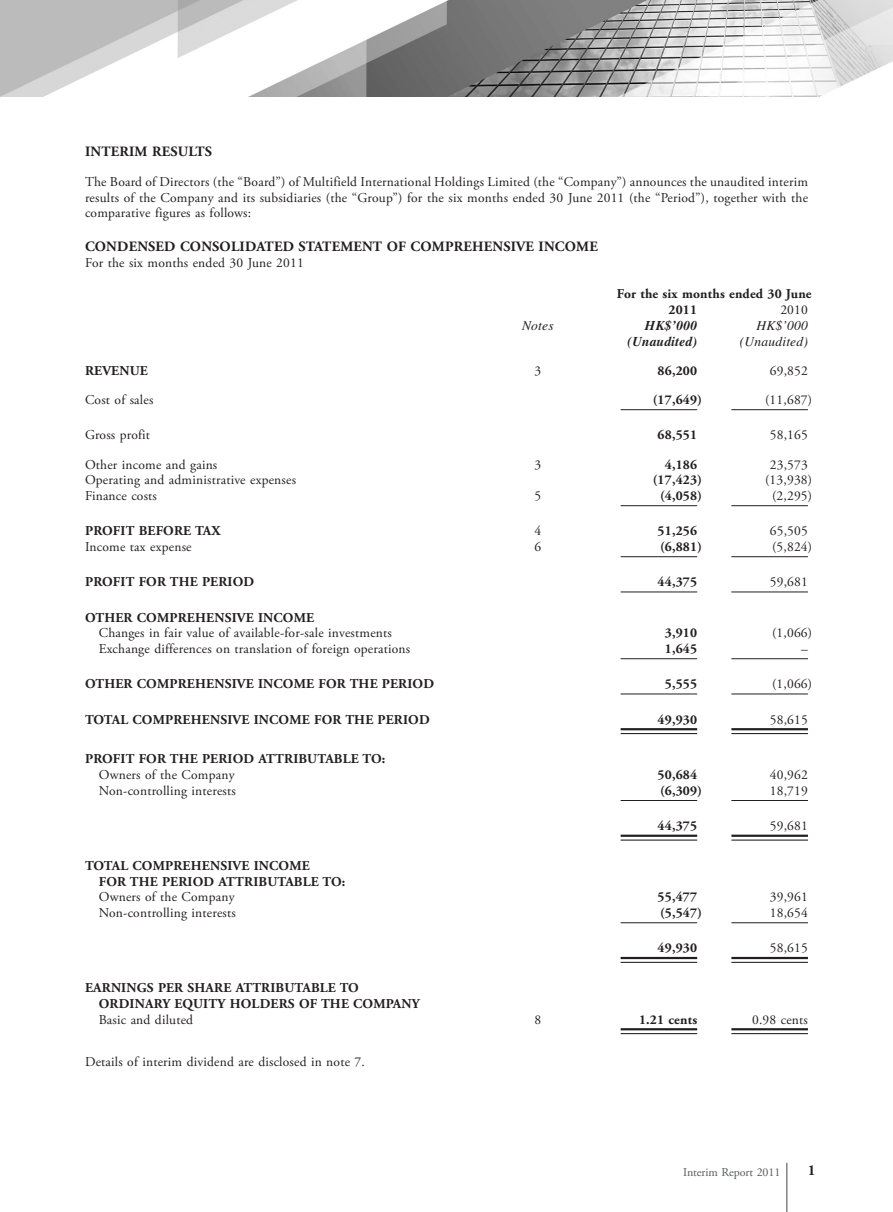
<style>
.page{position:relative;width:893px;height:1212px;background:#fff}
.page>*{position:absolute;margin:0;border:0;box-sizing:border-box;transform-origin:0 0}
.t1{font:700 14.25px "Adobe Garamond Pro";letter-spacing:.015em;color:#231f20}
.t2{font:13.5px/15.8px "Adobe Garamond Pro";letter-spacing:.015em;color:#231f20;text-align:justify}
.t3{font:700 13.5px/15.8px "Adobe Garamond Pro";letter-spacing:.015em;color:#231f20}
.t4{font:italic 13.5px "Times";letter-spacing:.015em;color:#231f20}
.t5{font:italic 700 13.5px "Times";letter-spacing:.015em;color:#231f20}
.t6{font:12px "Adobe Garamond Pro";letter-spacing:-.005em;color:#57585a}
</style>
<div class="page">
<img style="left:0;top:0;width:893px;height:96px">
<hr style="left:786px;top:1163px;width:1px;height:49px;background:#808285">
<hr style="left:621px;top:409px;width:76px;height:1px;background:#231f20">
<hr style="left:731px;top:409px;width:77px;height:1px;background:#231f20">
<hr style="left:621px;top:505px;width:76px;height:1px;background:#231f20">
<hr style="left:731px;top:505px;width:77px;height:1px;background:#231f20">
<hr style="left:621px;top:556px;width:76px;height:1px;background:#231f20">
<hr style="left:731px;top:556px;width:77px;height:1px;background:#231f20">
<hr style="left:621px;top:592px;width:76px;height:1px;background:#231f20">
<hr style="left:731px;top:592px;width:77px;height:1px;background:#231f20">
<hr style="left:621px;top:658px;width:76px;height:1px;background:#231f20">
<hr style="left:731px;top:658px;width:77px;height:1px;background:#231f20">
<hr style="left:621px;top:694px;width:76px;height:1px;background:#231f20">
<hr style="left:731px;top:694px;width:77px;height:1px;background:#231f20">
<hr style="left:621px;top:728px;width:76px;height:2px;background:#231f20">
<hr style="left:621px;top:733px;width:76px;height:1px;background:#231f20">
<hr style="left:731px;top:728px;width:77px;height:2px;background:#231f20">
<hr style="left:731px;top:733px;width:77px;height:1px;background:#231f20">
<hr style="left:621px;top:800px;width:76px;height:1px;background:#231f20">
<hr style="left:731px;top:800px;width:77px;height:1px;background:#231f20">
<hr style="left:621px;top:835px;width:76px;height:2px;background:#231f20">
<hr style="left:621px;top:839px;width:76px;height:2px;background:#231f20">
<hr style="left:731px;top:835px;width:77px;height:2px;background:#231f20">
<hr style="left:731px;top:839px;width:77px;height:2px;background:#231f20">
<hr style="left:621px;top:922px;width:76px;height:1px;background:#231f20">
<hr style="left:731px;top:922px;width:77px;height:1px;background:#231f20">
<hr style="left:621px;top:957px;width:76px;height:2px;background:#231f20">
<hr style="left:621px;top:962px;width:76px;height:1px;background:#231f20">
<hr style="left:731px;top:957px;width:77px;height:2px;background:#231f20">
<hr style="left:731px;top:962px;width:77px;height:1px;background:#231f20">
<hr style="left:621px;top:1028px;width:76px;height:2px;background:#231f20">
<hr style="left:621px;top:1033px;width:76px;height:1px;background:#231f20">
<hr style="left:731px;top:1028px;width:77px;height:2px;background:#231f20">
<hr style="left:731px;top:1033px;width:77px;height:1px;background:#231f20">
<p class="t1" style="left:85px;top:144px;width:128px">INTERIM RESULTS</p>
<p class="t2" style="left:85px;top:174px;width:724px">The Board of Directors (the “Board”) of Multifield International Holdings Limited (the “Company”) announces the unaudited interim results of the Company and its subsidiaries (the “Group”) for the six months ended 30 June 2011 (the “Period”), together with the comparative figures as follows:</p>
<p class="t1" style="left:85px;top:238px;width:338px">CONDENSED CONSOLIDATED STATEMENT o f com</p>
<p class="t1" style="left:445px;top:238px;width:48px">prehensi</p>
<p class="t1" style="left:516px;top:238px;width:34px">ve income</p>
<p class="t2" style="left:85px;top:255px;width:220px">For the six months ended 30 June 2011</p>
<p class="t3" style="left:668px;top:286px;width:145px;text-indent:-52px">For the six months ended 30 June<br>2011</p>
<p class="t2" style="left:780px;top:302px;width:29px">2010</p>
<p class="t4" style="left:522px;top:318px;width:33px">Notes</p>
<p class="t5" style="left:645px;top:317px;width:54px">HK$’000</p>
<p class="t4" style="left:756px;top:318px;width:53px">HK$’000</p>
<p class="t5" style="left:628px;top:333px;width:71px">(Unaudited)</p>
<p class="t4" style="left:740px;top:334px;width:70px">(Unaudited)</p>
<p class="t3" style="left:85px;top:363px;width:64px">REVENUE</p>
<p class="t2" style="left:534px;top:363px;width:8px">3</p>
<p class="t3" style="left:658px;top:363px;width:41px">86,200</p>
<p class="t2" style="left:770px;top:363px;width:40px">69,852</p>
<p class="t2" style="left:85px;top:392px;width:70px">Cost of sales</p>
<p class="t3" style="left:653px;top:392px;width:51px">(1 7,649)</p>
<p class="t2" style="left:765px;top:392px;width:49px">(11,687)</p>
<p class="t2" style="left:85px;top:428px;width:67px">Gross profit</p>
<p class="t3" style="left:658px;top:427px;width:37px">68,551</p>
<p class="t2" style="left:770px;top:428px;width:40px">58,165</p>
<p class="t2" style="left:85px;top:457px;width:134px">Other income and gains</p>
<p class="t2" style="left:534px;top:457px;width:8px">3</p>
<p class="t3" style="left:665px;top:457px;width:34px">4,186</p>
<p class="t2" style="left:770px;top:457px;width:40px">23,573</p>
<p class="t2" style="left:85px;top:473px;width:213px">Operating and administrative expenses</p>
<p class="t3" style="left:653px;top:472px;width:51px">(1 7,423)</p>
<p class="t2" style="left:765px;top:473px;width:49px">(13,938)</p>
<p class="t2" style="left:85px;top:488px;width:73px">Finance costs</p>
<p class="t2" style="left:534px;top:488px;width:8px">5</p>
<p class="t3" style="left:660px;top:488px;width:43px">(4,058)</p>
<p class="t2" style="left:772px;top:488px;width:42px">(2,295)</p>
<p class="t3" style="left:85px;top:523px;width:137px">PROFIT BEFORE TAX</p>
<p class="t2" style="left:534px;top:524px;width:8px">4</p>
<p class="t3" style="left:658px;top:523px;width:41px">51 ,256</p>
<p class="t2" style="left:770px;top:524px;width:40px">65,505</p>
<p class="t2" style="left:85px;top:539px;width:108px">Income tax expense</p>
<p class="t2" style="left:534px;top:539px;width:8px">6</p>
<p class="t3" style="left:660px;top:539px;width:43px">(6,881 )</p>
<p class="t2" style="left:772px;top:539px;width:42px">(5,824)</p>
<p class="t3" style="left:85px;top:574px;width:171px">PROFIT FOR THE PERIOD</p>
<p class="t3" style="left:658px;top:574px;width:41px">44,375</p>
<p class="t2" style="left:770px;top:575px;width:40px">59,681</p>
<p class="t3" style="left:85px;top:610px;width:231px">OTHER COMPREHENSIVE INCOME</p>
<p class="t2" style="left:99px;top:626px;width:295px">Changes in fair value of available-for-sale investments</p>
<p class="t3" style="left:665px;top:625px;width:34px">3,910</p>
<p class="t2" style="left:772px;top:626px;width:42px">(1,066)</p>
<p class="t2" style="left:99px;top:641px;width:313px">Exchange differences on translation of foreign operations</p>
<p class="t3" style="left:665px;top:641px;width:34px">1 ,645</p>
<p class="t2" style="left:801px;top:641px;width:8px">–</p>
<p class="t3" style="left:85px;top:676px;width:351px">OTHER COMPREHENSIVE INCOME FOR THE PERIOD</p>
<p class="t3" style="left:665px;top:676px;width:34px">5,555</p>
<p class="t2" style="left:772px;top:677px;width:42px">(1,066)</p>
<p class="t3" style="left:85px;top:712px;width:346px">TOTAL COMPREHENSIVE INCOME FOR THE PERIOD</p>
<p class="t3" style="left:658px;top:712px;width:41px">49,930</p>
<p class="t2" style="left:770px;top:712px;width:40px">58,615</p>
<p class="t3" style="left:85px;top:751px;width:302px">PROFIT FOR THE PERIOD ATTRIBUTABLE TO:</p>
<p class="t2" style="left:99px;top:767px;width:137px">Owners of the Company</p>
<p class="t3" style="left:658px;top:767px;width:41px">50,684</p>
<p class="t2" style="left:770px;top:767px;width:40px">40,962</p>
<p class="t2" style="left:99px;top:783px;width:139px">Non-controlling interests</p>
<p class="t3" style="left:660px;top:783px;width:43px">(6,309)</p>
<p class="t2" style="left:770px;top:783px;width:40px">18,719</p>
<p class="t3" style="left:658px;top:818px;width:41px">44,375</p>
<p class="t2" style="left:770px;top:818px;width:40px">59,681</p>
<p class="t3" style="left:85px;top:858px;width:262px">TOTAL COMPREHENSIVE INCOME<br>FOR THE PERIOD ATTRIBUTABLE TO:</p>
<p class="t2" style="left:99px;top:890px;width:137px">Owners of the Company</p>
<p class="t3" style="left:658px;top:889px;width:41px">55,477</p>
<p class="t2" style="left:770px;top:890px;width:40px">39,961</p>
<p class="t2" style="left:99px;top:905px;width:139px">Non-controlling interests</p>
<p class="t3" style="left:660px;top:905px;width:43px">(5,547)</p>
<p class="t2" style="left:770px;top:905px;width:40px">18,654</p>
<p class="t3" style="left:658px;top:940px;width:41px">49,930</p>
<p class="t2" style="left:770px;top:941px;width:40px">58,615</p>
<p class="t3" style="left:99px;top:980px;width:322px;text-indent:-14px">EARNINGS PER SHARE ATTRIBUTABLE TO<br>ORDINARY EQUITY HOLDERS OF THE COMPANY</p>
<p class="t2" style="left:99px;top:1012px;width:96px">Basic and diluted</p>
<p class="t2" style="left:534px;top:1012px;width:8px">8</p>
<p class="t3" style="left:639px;top:1012px;width:60px">1 .21 cents</p>
<p class="t2" style="left:752px;top:1012px;width:57px">0.98 cents</p>
<p class="t2" style="left:85px;top:1054px;width:281px">Details of interim dividend are disclosed in note 7.</p>
<p class="t6" style="left:683px;top:1165px;width:99px">Interim Report 2011</p>
</div>
